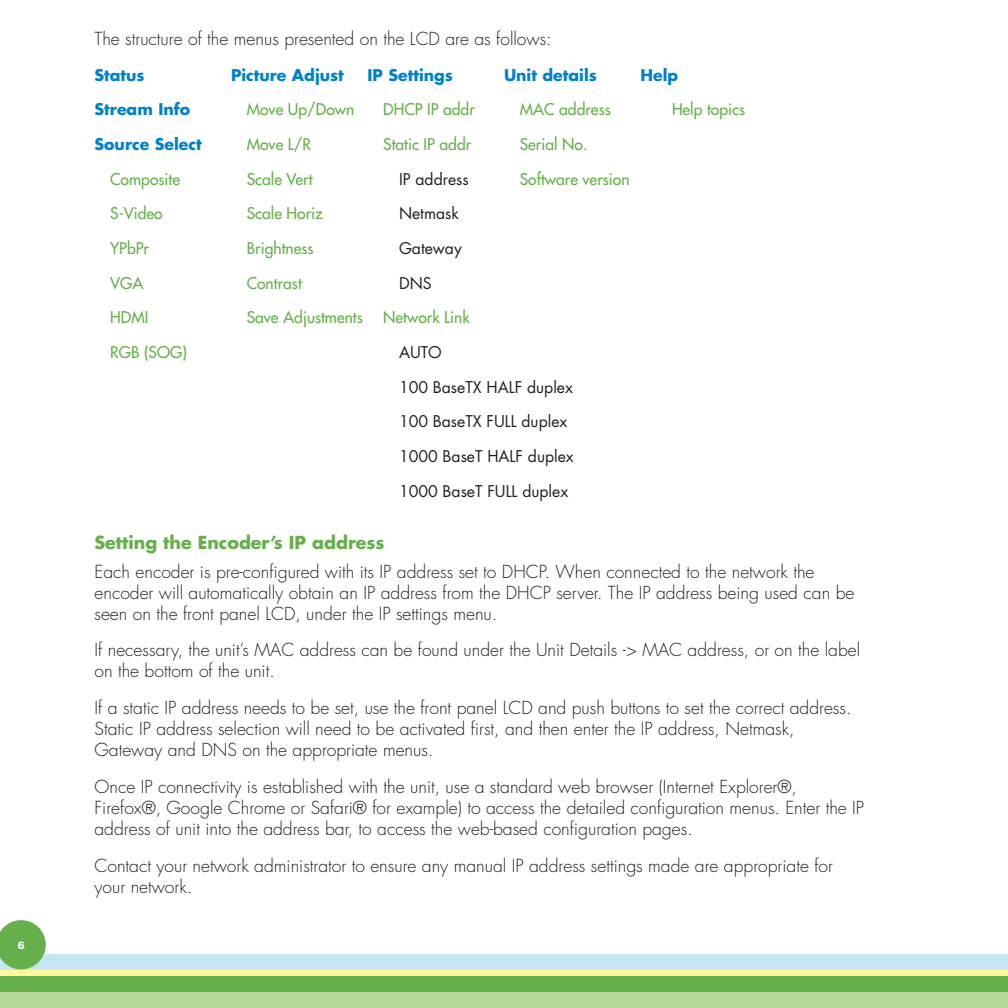
<style>
.page{position:relative;width:1008px;height:1008px;background:#fff}
.page>*{position:absolute;margin:0;border:0;box-sizing:border-box;transform-origin:0 0}
.Body_Text{font:300 17.5px/21px "Futura";color:#231f20}
.Body_Text-2{font:700 17.5px "Futura";color:#65b04b}
.Body_Text-3{font:15.75px "Futura";color:#65b04b}
.Body_Text-4{font:15.75px "Futura";color:#231f20}
.Body_Text-5{font:700 15.75px "Futura";color:#0081c8}
.t1{font:900 10.5px "Univers";color:#fff}
</style>
<div class="page">
<div style="left:0;top:989px;width:1008px;height:19px;background:#b6da9b"></div>
<div style="left:0;top:973px;width:1008px;height:19px;background:#65b04b"></div>
<div style="left:0;top:966px;width:1008px;height:10px;background:#fff79a"></div>
<div style="left:0;top:954px;width:1008px;height:16px;background:#c7e6f4"></div>
<svg style="left:0;top:920px;width:46px;height:49px"></svg>
<p class="t1" style="left:18px;top:939px;width:9px">6</p>
<p class="Body_Text" style="left:94px;top:28px;width:459px">The structure of the menus presented on the LCD are as follows:</p>
<p class="Body_Text-5" style="left:94px;top:64px;width:52px">Status</p>
<p class="Body_Text-5" style="left:94px;top:99px;width:97px">Stream Info</p>
<p class="Body_Text-5" style="left:94px;top:134px;width:109px">Source Select</p>
<p class="Body_Text-3" style="left:110px;top:169px;width:71px">Composite</p>
<p class="Body_Text-3" style="left:110px;top:204px;width:54px">S-Video</p>
<p class="Body_Text-3" style="left:110px;top:238px;width:40px">YPbPr</p>
<p class="Body_Text-3" style="left:110px;top:273px;width:35px">VGA</p>
<p class="Body_Text-3" style="left:110px;top:308px;width:40px">HDMI</p>
<p class="Body_Text-3" style="left:110px;top:342px;width:78px">RGB (SOG)</p>
<p class="Body_Text-5" style="left:231px;top:64px;width:114px">Picture Adjust</p>
<p class="Body_Text-3" style="left:247px;top:100px;width:109px">Move Up/Down</p>
<p class="Body_Text-3" style="left:247px;top:134px;width:66px">Move L/R</p>
<p class="Body_Text-3" style="left:247px;top:169px;width:68px">Scale Vert</p>
<p class="Body_Text-3" style="left:247px;top:204px;width:78px">Scale Horiz</p>
<p class="Body_Text-3" style="left:247px;top:238px;width:68px">Brightness</p>
<p class="Body_Text-3" style="left:247px;top:273px;width:57px">Contrast</p>
<p class="Body_Text-3" style="left:247px;top:308px;width:118px">Save Adjustments</p>
<p class="Body_Text-5" style="left:504px;top:64px;width:94px">Unit details</p>
<p class="Body_Text-3" style="left:520px;top:100px;width:93px">MAC address</p>
<p class="Body_Text-3" style="left:520px;top:134px;width:69px">Serial No.</p>
<p class="Body_Text-3" style="left:520px;top:169px;width:111px">Software version</p>
<p class="Body_Text-5" style="left:368px;top:64px;width:87px">IP Settings</p>
<p class="Body_Text-3" style="left:383px;top:100px;width:93px">DHCP IP addr</p>
<p class="Body_Text-3" style="left:383px;top:134px;width:90px">Static IP addr</p>
<p class="Body_Text-4" style="left:399px;top:169px;width:71px">IP address</p>
<p class="Body_Text-4" style="left:399px;top:204px;width:61px">Netmask</p>
<p class="Body_Text-4" style="left:399px;top:238px;width:64px">Gateway</p>
<p class="Body_Text-4" style="left:399px;top:273px;width:34px">DNS</p>
<p class="Body_Text-3" style="left:383px;top:308px;width:88px">Network Link</p>
<p class="Body_Text-4" style="left:399px;top:342px;width:44px">AUTO</p>
<p class="Body_Text-4" style="left:399px;top:377px;width:175px">100 BaseTX HALF duplex</p>
<p class="Body_Text-4" style="left:399px;top:411px;width:170px">100 BaseTX FULL duplex</p>
<p class="Body_Text-4" style="left:399px;top:446px;width:176px">1000 BaseT HALF duplex</p>
<p class="Body_Text-4" style="left:399px;top:481px;width:171px">1000 BaseT FULL duplex</p>
<p class="Body_Text-5" style="left:640px;top:64px;width:39px">Help</p>
<p class="Body_Text-3" style="left:672px;top:100px;width:75px">Help topics</p>
<p class="Body_Text-2" style="left:94px;top:531px;width:292px">Setting the Encoder’s IP address</p>
<p class="Body_Text" style="left:94px;top:561px;width:761px">Each encoder is pre-configured with its IP address set to DHCP. When connected to the network the encoder will automatically obtain an IP address from the DHCP server. The IP address being used can be seen on the front panel LCD, under the IP settings menu.</p>
<p class="Body_Text" style="left:94px;top:640px;width:767px">If necessary, the unit’s MAC address can be found under the Unit Details -&gt; MAC address, or on the label on the bottom of the unit.</p>
<p class="Body_Text" style="left:94px;top:698px;width:759px">If a static IP address needs to be set, use the front panel LCD and push buttons to set the correct address.<br>Static IP address selection will need to be activated first, and then enter the IP address, Netmask,<br>Gateway and DNS on the appropriate menus.</p>
<p class="Body_Text" style="left:94px;top:777px;width:771px">Once IP connectivity is established with the unit, use a standard web browser (Internet Explorer®,<br>Firefox®, Google Chrome or Safari® for example) to access the detailed configuration menus. Enter the IP address of unit into the address bar, to access the web-based configuration pages.</p>
<p class="Body_Text" style="left:94px;top:855px;width:740px">Contact your network administrator to ensure any manual IP address settings made are appropriate for your network.</p>
</div>
